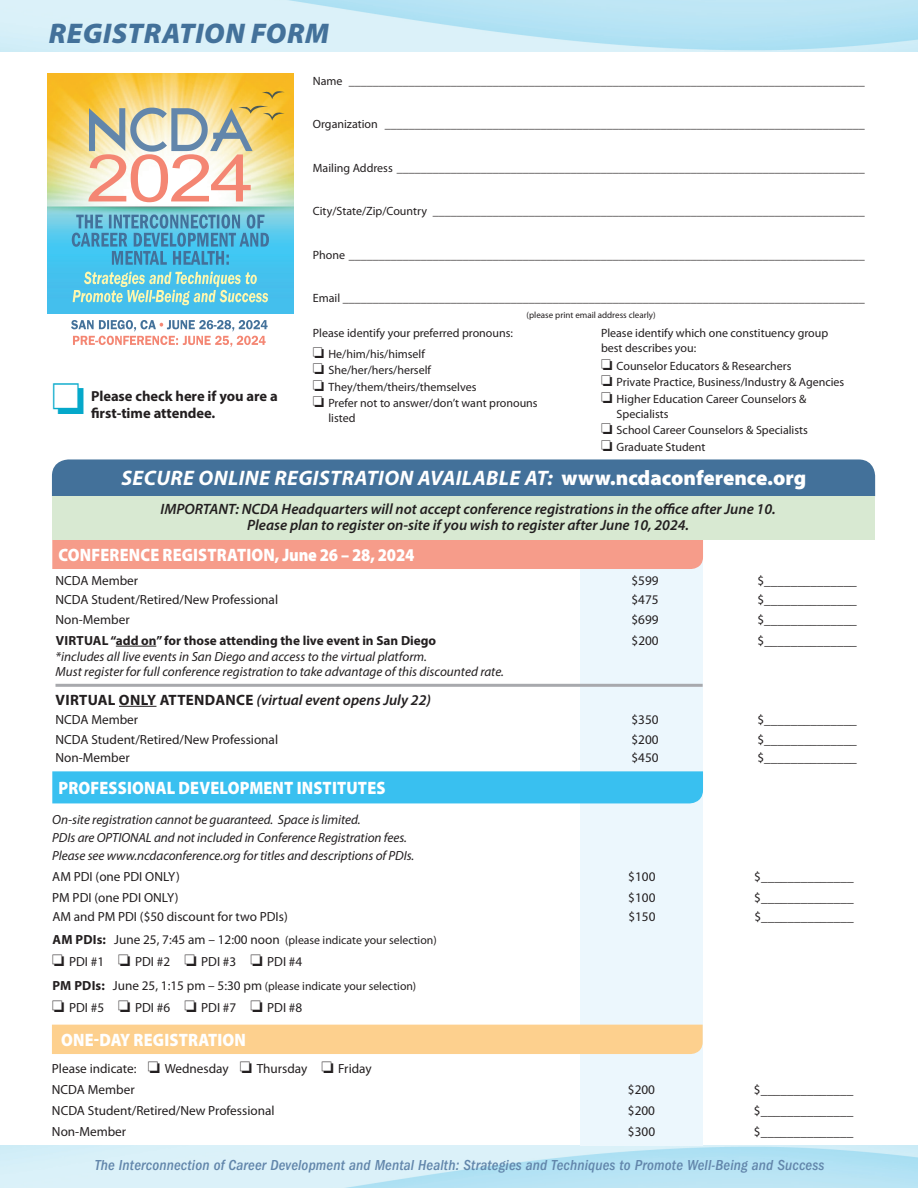
<style>
.page{position:relative;width:918px;height:1188px;background:#fff}
.page>*{position:absolute;margin:0;border:0;box-sizing:border-box;transform-origin:0 0}
.t1{font:italic 900 28.5px "Myriad Pro";letter-spacing:.02em;color:#43719a}
.t2{font:italic 700 21px "Myriad Pro";letter-spacing:.02em;color:#fff}
.t3{font:900 18px "Myriad Pro";letter-spacing:.01em;color:#fff;scale:.9 1}
.t4{font:italic 600 15px/16.5px "Myriad Pro";color:#231f20;text-align:center}
.t5{font:italic 500 condensed 15px "ITC Franklin Gothic Std";letter-spacing:.01em;color:#6286ab}
.t6{font:700 14.55px/16.2px "Myriad Pro";color:#231f20}
.t7{font:13.2px/21px "Myriad Pro";color:#231f20}
.t8{font:italic 13.2px/18px "Myriad Pro";letter-spacing:-.005em;color:#231f20}
.t9{font:700 13.2px "Myriad Pro";color:#231f20}
.t10{font:12px/15px "Myriad Pro";color:#231f20}
.t11{font:11.7px "Myriad Pro";color:#231f20}
.t12{font:9px "Myriad Pro";color:#231f20}
.s1{color:#05a8ca}
.s2{font-weight:900;font-style:normal}
.s3{font-weight:700;font-style:normal}
.s4{font-weight:700;font-size:13.2px}
.s5{font-size:13.2px}
</style>
<div class="page">
<div style="left:52px;top:459px;width:823px;height:37px;background:#43719a"></div>
<div style="left:580px;top:540px;width:123px;height:605px;background:#ecf7fd"></div>
<div style="left:52px;top:1025px;width:651px;height:29px;background:#fdd08e"></div>
<div style="left:52px;top:540px;width:651px;height:29px;background:#f69c8a"></div>
<div style="left:52px;top:496px;width:823px;height:43px;background:#d8e9d2"></div>
<img style="left:48px;top:74px;width:245px;height:239px">
<svg style="left:238px;top:90px;width:47px;height:31px"></svg>
<svg style="left:88px;top:154px;width:163px;height:48px"></svg>
<img style="left:89px;top:107px;width:166px;height:54px">
<svg style="left:72px;top:214px;width:197px;height:51px;background:#4eaad0"></svg>
<svg style="left:73px;top:272px;width:195px;height:33px;background:#7cd0d9"></svg>
<svg style="left:71px;top:320px;width:197px;height:27px"></svg>
<div style="left:52px;top:771px;width:651px;height:32px;background:#39c0f0"></div>
<hr style="left:116px;top:646px;width:40px;height:1px;background:#231f20">
<hr style="left:119px;top:706px;width:38px;height:1px;background:#231f20">
<hr style="left:56px;top:684px;width:647px;height:3px;background:#a8a9ad">
<h1 class="t1" style="left:49px;top:18px;width:282px">REGISTRATION FORM</h1>
<p class="t6" style="left:91px;top:388px;width:188px;text-indent:-39px"><span class="s1">□</span> Please check here if you are a first-time attendee.</p>
<p class="t10" style="left:313px;top:73px;width:554px">Name ______________________________________________________________________________________</p>
<p class="t10" style="left:313px;top:117px;width:554px">Organization ________________________________________________________________________________</p>
<p class="t10" style="left:313px;top:160px;width:553px">Mailing Address ______________________________________________________________________________</p>
<p class="t10" style="left:313px;top:204px;width:553px">City/State/Zip/Country ________________________________________________________________________</p>
<p class="t10" style="left:313px;top:247px;width:554px">Phone ______________________________________________________________________________________</p>
<p class="t10" style="left:313px;top:291px;width:554px">Email _______________________________________________________________________________________</p>
<p class="t12" style="left:527px;top:310px;width:130px">(please print email address clearly)</p>
<p class="t10" style="left:313px;top:325px;width:202px">Please identify your preferred pronouns:</p>
<p class="t10" style="left:313px;top:346px;width:114px">□ He/him/his/himself</p>
<p class="t10" style="left:313px;top:363px;width:120px">□ She/her/hers/herself</p>
<p class="t10" style="left:313px;top:379px;width:165px">□ They/them/theirs/themselves</p>
<p class="t10" style="left:328px;top:396px;width:211px;text-indent:-16px">□ Prefer not to answer/don’t want pronouns listed</p>
<p class="t10" style="left:601px;top:325px;width:229px">Please identify which one constituency group best describes you:</p>
<p class="t10" style="left:601px;top:358px;width:192px">□ Counselor Educators &amp; Researchers</p>
<p class="t10" style="left:601px;top:375px;width:245px">□ Private Practice, Business/Industry &amp; Agencies</p>
<p class="t10" style="left:617px;top:391px;width:191px;text-indent:-16px">□ Higher Education Career Counselors &amp;<br>Specialists</p>
<p class="t10" style="left:601px;top:423px;width:208px">□ School Career Counselors &amp; Specialists</p>
<p class="t10" style="left:601px;top:439px;width:106px">□ Graduate Student</p>
<h2 class="t2" style="left:121px;top:464px;width:686px">SECURE ONLINE REGISTRATION AVAILABLE AT: <span class="s2">www.ncdaconference.org</span></h2>
<p class="t4" style="left:161px;top:500px;width:617px">IMPORTANT: NCDA Headquarters will not accept conference registrations in the office after June 10.<br>Please plan to register on-site if you wish to register after June 10, 2024.</p>
<h3 class="t3" style="left:59px;top:545px;width:397px">CONFERENCE REGISTRATION, June 26 – 28, 2024</h3>
<p class="t7" style="left:56px;top:570px;width:84px">NCDA Member</p>
<p class="t7" style="left:632px;top:570px;width:29px">$599</p>
<p class="t7" style="left:758px;top:570px;width:101px">$______________</p>
<p class="t7" style="left:56px;top:590px;width:224px">NCDA Student/Retired/New Professional</p>
<p class="t7" style="left:632px;top:590px;width:29px">$475</p>
<p class="t7" style="left:758px;top:590px;width:101px">$______________</p>
<p class="t7" style="left:56px;top:609px;width:76px">Non-Member</p>
<p class="t7" style="left:632px;top:609px;width:29px">$699</p>
<p class="t7" style="left:758px;top:609px;width:101px">$______________</p>
<p class="t9" style="left:56px;top:632px;width:382px">VIRTUAL “add on” for those attending the live event in San Diego</p>
<p class="t7" style="left:632px;top:630px;width:29px">$200</p>
<p class="t7" style="left:758px;top:630px;width:101px">$______________</p>
<p class="t8" style="left:56px;top:649px;width:450px;line-height:15px">*includes all live events in San Diego and access to the virtual platform.<br>Must register for full conference registration to take advantage of this discounted rate.</p>
<p class="t4" style="left:56px;top:691px;width:377px"><span class="s3">VIRTUAL ONLY ATTENDANCE</span> (virtual event opens July 22)</p>
<p class="t7" style="left:56px;top:710px;width:84px">NCDA Member</p>
<p class="t7" style="left:632px;top:710px;width:29px">$350</p>
<p class="t7" style="left:758px;top:710px;width:101px">$______________</p>
<p class="t7" style="left:56px;top:729px;width:224px">NCDA Student/Retired/New Professional</p>
<p class="t7" style="left:632px;top:729px;width:29px">$200</p>
<p class="t7" style="left:758px;top:729px;width:101px">$______________</p>
<p class="t7" style="left:56px;top:747px;width:76px">Non-Member</p>
<p class="t7" style="left:632px;top:747px;width:29px">$450</p>
<p class="t7" style="left:758px;top:747px;width:101px">$______________</p>
<h3 class="t3" style="left:59px;top:778px;width:365px">PROFESSIONAL DEVELOPMENT INSTITUTES</h3>
<p class="t8" style="left:52px;top:810px;width:363px">On-site registration cannot be guaranteed. Space is limited.<br>PDIs are OPTIONAL and not included in Conference Registration fees.<br>Please see www.ncdaconference.org for titles and descriptions of PDIs.</p>
<p class="t7" style="left:52px;top:866px;width:129px">AM PDI (one PDI ONLY)</p>
<p class="t7" style="left:628px;top:866px;width:29px">$100</p>
<p class="t7" style="left:754px;top:866px;width:101px">$______________</p>
<p class="t7" style="left:52px;top:887px;width:128px">PM PDI (one PDI ONLY)</p>
<p class="t7" style="left:628px;top:887px;width:29px">$100</p>
<p class="t7" style="left:754px;top:887px;width:101px">$______________</p>
<p class="t7" style="left:52px;top:906px;width:237px">AM and PM PDI ($50 discount for two PDIs)</p>
<p class="t7" style="left:628px;top:906px;width:29px">$150</p>
<p class="t7" style="left:754px;top:906px;width:101px">$______________</p>
<p class="t11" style="left:52px;top:934px;width:386px"><span class="s4">AM PDIs:</span> <span class="s5">June 25, 7:45 am – 12:00 noon</span> (please indicate your selection)</p>
<p class="t7" style="left:52px;top:952px;width:252px">□ PDI #1 □ PDI #2 □ PDI #3 □ PDI #4</p>
<p class="t11" style="left:52px;top:980px;width:365px"><span class="s4">PM PDIs:</span> <span class="s5">June 25, 1:15 pm – 5:30 pm</span> (please indicate your selection)</p>
<p class="t7" style="left:52px;top:997px;width:252px">□ PDI #5 □ PDI #6 □ PDI #7 □ PDI #8</p>
<h3 class="t3" style="left:61px;top:1030px;width:207px">ONE-DAY REGISTRATION</h3>
<p class="t7" style="left:52px;top:1059px;width:321px">Please indicate: □ Wednesday □ Thursday □ Friday<br>NCDA Member</p>
<p class="t7" style="left:628px;top:1080px;width:29px">$200</p>
<p class="t7" style="left:754px;top:1080px;width:101px">$______________</p>
<p class="t7" style="left:52px;top:1101px;width:224px">NCDA Student/Retired/New Professional</p>
<p class="t7" style="left:628px;top:1101px;width:29px">$200</p>
<p class="t7" style="left:754px;top:1101px;width:101px">$______________</p>
<p class="t7" style="left:52px;top:1122px;width:76px">Non-Member</p>
<p class="t7" style="left:628px;top:1122px;width:29px">$300</p>
<p class="t7" style="left:754px;top:1122px;width:101px">$______________</p>
<p class="t5" style="left:95px;top:1157px;width:731px">The Interconnection of Career Development and Mental Health: Strategies and Techniques to Promote Well-Being and Success</p>
</div>
